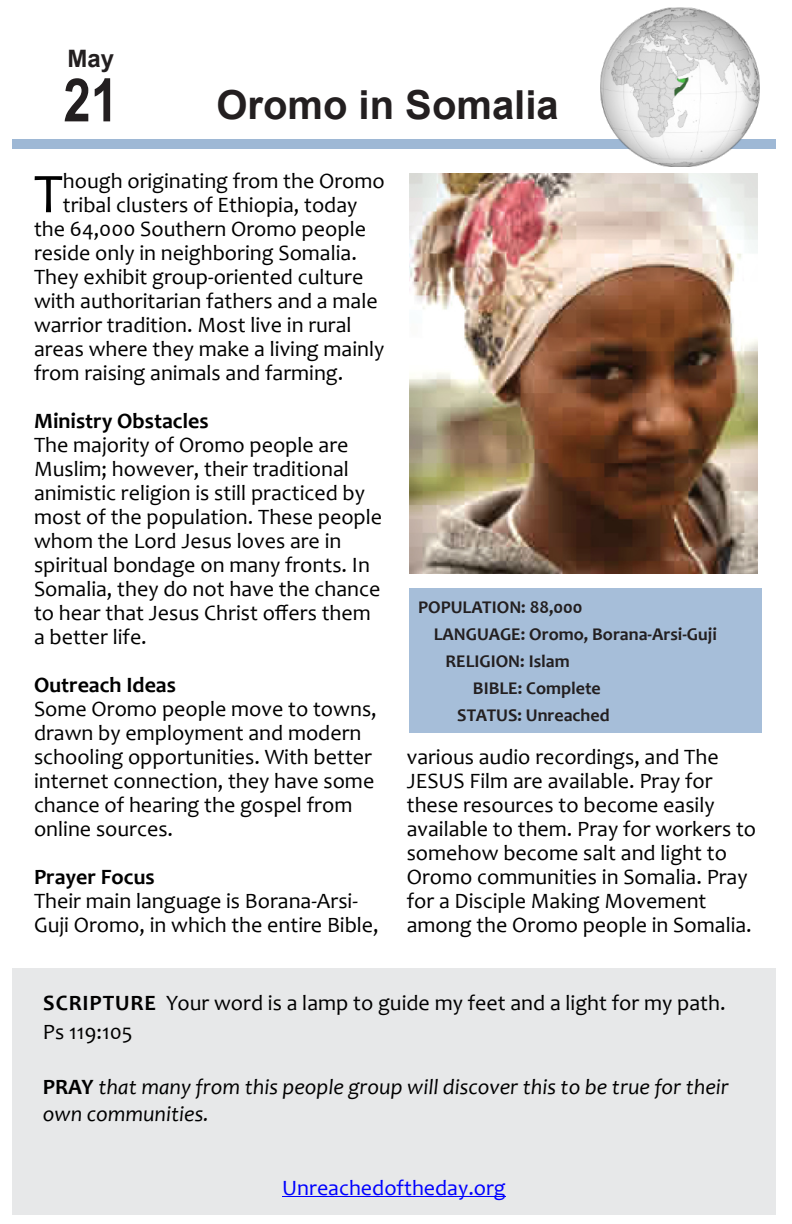
<style>
.page{position:relative;width:792px;height:1224px;background:#fff}
.page>*{position:absolute;margin:0;border:0;box-sizing:border-box;transform-origin:0 0}
.t1{font:700 60px "Arial Narrow";color:#231f20}
.t2{font:56.6px "Candara";color:#000}
.t3{font:700 40px "Arial";color:#231f20}
.t4{font:700 24px "Arial";color:#231f20}
.t5{font:22px/24px "Candara";color:#000}
.t6{font:italic 22px/26.8px "Candara";color:#000}
.t7{font:700 22px "Candara";color:#000}
.t8{font:22px "Candara";color:#00f}
.t9{font:700 18px "Candara";color:#231f20}
.s1{font-weight:700}
.s2{font-weight:700;font-style:normal}
</style>
<div class="page">
<div style="left:12px;top:968px;width:764px;height:247px;background:#e7e8e9"></div>
<div style="left:12px;top:139px;width:764px;height:9px;background:#9eb8d5"></div>
<div style="left:409px;top:588px;width:353px;height:145px;background:#a6bed9"></div>
<hr style="left:282px;top:1197px;width:224px;height:1px;background:#00f">
<img style="left:409px;top:174px;width:349px;height:400px">
<img style="left:600px;top:7px;width:160px;height:159px">
<p class="t4" style="left:67px;top:50px;width:48px">May</p>
<h1 class="t1" style="left:63px;top:78px;width:56px">21</h1>
<h3 class="t3" style="left:216px;top:90px;width:344px">Oromo in Somalia</h3>
<h2 class="t2" style="left:34px;top:171px;width:30px">T</h2>
<p class="t5" style="left:63px;top:171px;width:323px">hough originating from the Oromo</p>
<p class="t5" style="left:63px;top:195px;width:296px">tribal clusters of Ethiopia, today</p>
<p class="t5" style="left:34px;top:219px;width:333px">the 64,000 Southern Oromo people</p>
<p class="t5" style="left:34px;top:243px;width:324px">reside only in neighboring Somalia.</p>
<p class="t5" style="left:34px;top:267px;width:331px">They exhibit group-oriented culture</p>
<p class="t5" style="left:34px;top:291px;width:345px">with authoritarian fathers and a male</p>
<p class="t5" style="left:34px;top:315px;width:319px">warrior tradition. Most live in rural</p>
<p class="t5" style="left:34px;top:339px;width:352px">areas where they make a living mainly</p>
<p class="t5" style="left:34px;top:363px;width:311px">from raising animals and farming.</p>
<p class="t7" style="left:34px;top:412px;width:176px">Ministry Obstacles</p>
<p class="t5" style="left:34px;top:435px;width:350px">The majority of Oromo people are Muslim; however, their traditional animistic religion is still practiced by most of the population. These people whom the Lord Jesus loves are in spiritual bondage on many fronts. In Somalia, they do not have the chance to hear that Jesus Christ offers them a better life.</p>
<p class="t7" style="left:34px;top:676px;width:143px">Outreach Ideas</p>
<p class="t5" style="left:34px;top:699px;width:344px">Some Oromo people move to towns, drawn by employment and modern schooling opportunities. With better internet connection, they have some chance of hearing the gospel from online sources.</p>
<p class="t7" style="left:34px;top:868px;width:122px">Prayer Focus</p>
<p class="t5" style="left:34px;top:891px;width:346px">Their main language is Borana-Arsi-<br>Guji Oromo, in which the entire Bible,</p>
<p class="t9" style="left:418px;top:600px;width:166px">POPULATION: 88,000</p>
<p class="t9" style="left:434px;top:627px;width:284px">LANGUAGE: Oromo, Borana-Arsi-Guji</p>
<p class="t9" style="left:446px;top:654px;width:126px">RELIGION: Islam</p>
<p class="t9" style="left:473px;top:681px;width:129px">BIBLE: Complete</p>
<p class="t9" style="left:457px;top:708px;width:154px">STATUS: Unreached</p>
<p class="t5" style="left:407px;top:747px;width:351px">various audio recordings, and The JESUS Film are available. Pray for these resources to become easily available to them. Pray for workers to somehow become salt and light to Oromo communities in Somalia. Pray for a Disciple Making Movement among the Oromo people in Somalia.</p>
<p class="t5" style="left:43px;top:990px;width:684px;line-height:29px"><span class="s1">SCRIPTURE</span> Your word is a lamp to guide my feet and a light for my path.<br>Ps 119:105</p>
<p class="t6" style="left:43px;top:1075px;width:687px"><span class="s2">PRAY</span> that many from this people group will discover this to be true for their own communities.</p>
<p class="t8" style="left:282px;top:1180px;width:225px">Unreachedoftheday.org</p>
</div>
